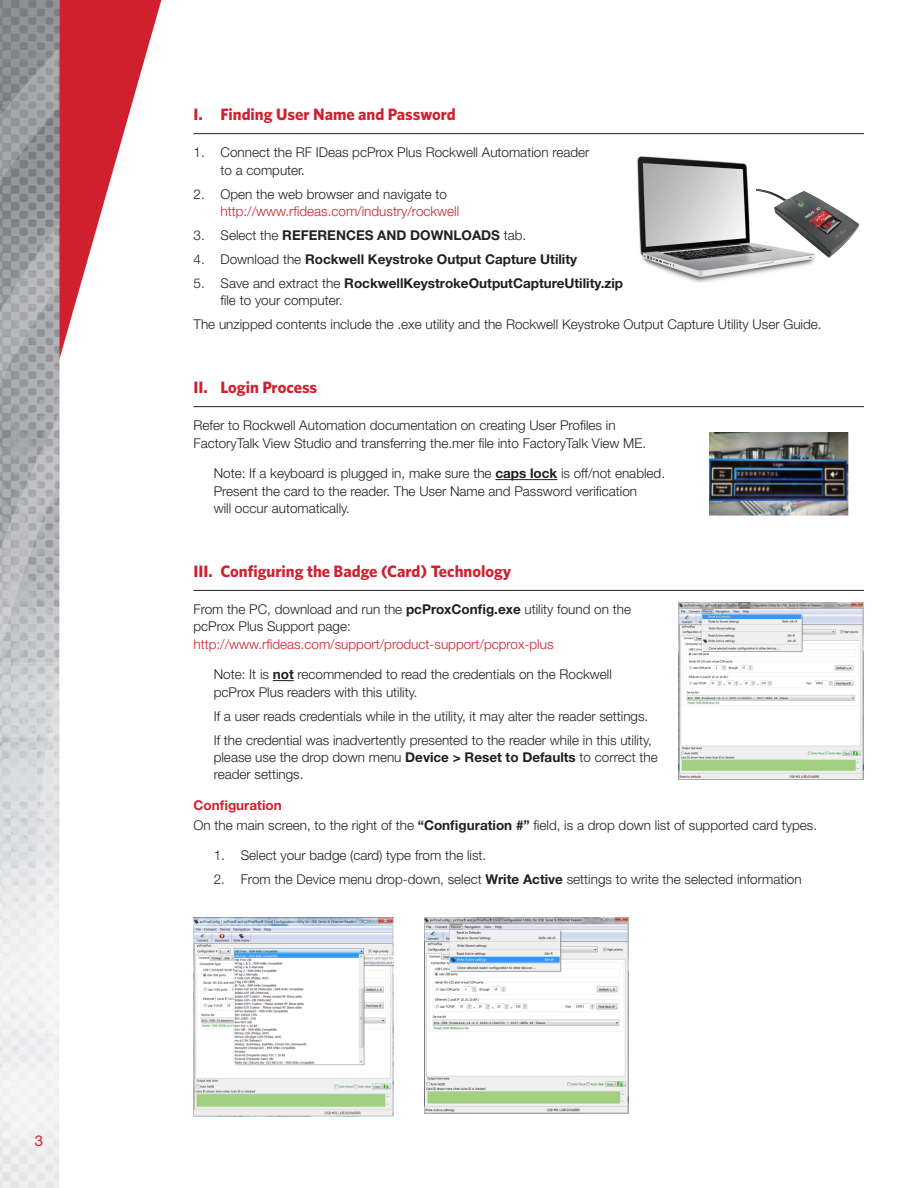
<style>
.page{position:relative;width:918px;height:1188px;background:#fff}
.page>*{position:absolute;margin:0;border:0;box-sizing:border-box;transform-origin:0 0}
.Body_-_subhead{font:700 16.5px "Whitney";color:#d0202e}
.t1{font:15px "Helvetica Neue LT Std";color:#d0202e}
.Body{font:300 13.5px/17.2px "Helvetica Neue LT Std";color:#231f20}
.t2{font:700 13.5px/17.2px "Helvetica Neue LT Std";color:#231f20}
.t3{font:300 13.5px/17.2px "Helvetica Neue LT Std";color:#d0202e}
.Body-2{font:700 13.5px "Helvetica Neue LT Std";color:#d0202e}
.s1{color:#231f20}
.s2{font-weight:300}
.s3{font-weight:700}
.s4{color:#d0202e}
</style>
<div class="page">
<svg style="left:60px;top:0;width:102px;height:357px;fill:#d0202e"></svg>
<img style="left:58px;top:0;width:2px;height:1188px">
<svg style="left:0;top:23px;width:58px;height:1165px"></svg>
<hr style="left:194px;top:133px;width:670px;height:1px;background:#231f20">
<hr style="left:194px;top:406px;width:670px;height:1px;background:#231f20">
<hr style="left:495px;top:479px;width:62px;height:1px;background:#231f20">
<hr style="left:194px;top:590px;width:670px;height:1px;background:#231f20">
<svg style="left:273px;top:680px;width:21px;height:1px"></svg>
<img style="left:637px;top:156px;width:154px;height:127px">
<img style="left:757px;top:181px;width:103px;height:87px">
<img style="left:679px;top:603px;width:184px;height:176px">
<img style="left:194px;top:917px;width:200px;height:199px">
<img style="left:424px;top:917px;width:205px;height:197px">
<img style="left:710px;top:432px;width:139px;height:84px">
<p class="t1" style="left:35px;top:1132px;width:10px">3</p>
<p class="Body_-_subhead" style="left:194px;top:104px;width:264px">I. Finding User Name and Password</p>
<p class="Body" style="left:220px;top:144px;width:370px;text-indent:-27px">1. Connect the RF IDeas pcProx Plus Rockwell Automation reader to a computer.</p>
<p class="t3" style="left:220px;top:185px;width:240px;text-indent:-27px"><span class="s1">2. Open the web browser and navigate to </span>http://www.rfideas.com/industry/rockwell</p>
<p class="t2" style="left:194px;top:226px;width:334px"><span class="s2">3. Select the</span> REFERENCES AND DOWNLOADS <span class="s2">tab.</span></p>
<p class="t2" style="left:194px;top:250px;width:385px"><span class="s2">4. Download the</span> Rockwell Keystroke Output Capture Utility</p>
<p class="t2" style="left:220px;top:274px;width:404px;text-indent:-27px"><span class="s2">5. Save and extract the</span> RockwellKeystrokeOutputCaptureUtility.zip <span class="s2">file to your computer.</span></p>
<p class="Body" style="left:194px;top:315px;width:630px">The unzipped contents include the .exe utility and the Rockwell Keystroke Output Capture Utility User Guide.</p>
<p class="Body_-_subhead" style="left:194px;top:377px;width:125px">II. Login Process</p>
<p class="Body" style="left:194px;top:417px;width:454px">Refer to Rockwell Automation documentation on creating User Profiles in<br>FactoryTalk View Studio and transferring the.mer file into FactoryTalk View ME.</p>
<p class="Body" style="left:214px;top:465px;width:453px">Note: If a keyboard is plugged in, make sure the <span class="s3">caps lock</span> is off/not enabled.<br>Present the card to the reader. The User Name and Password verification<br>will occur automatically.</p>
<p class="Body_-_subhead" style="left:194px;top:561px;width:319px">III. Configuring the Badge (Card) Technology</p>
<p class="Body" style="left:194px;top:600px;width:439px">From the PC, download and run the <span class="s3">pcProxConfig.exe</span> utility found on the pcProx Plus Support page: <span class="s4">http://www.rfideas.com/support/product-support/pcprox-plus</span></p>
<p class="Body" style="left:214px;top:666px;width:400px">Note: It is <span class="s3">not</span> recommended to read the credentials on the Rockwell pcProx Plus readers with this utility.</p>
<p class="Body" style="left:214px;top:707px;width:436px">If a user reads credentials while in the utility, it may alter the reader settings.</p>
<p class="Body" style="left:214px;top:731px;width:445px">If the credential was inadvertently presented to the reader while in this utility, please use the drop down menu <span class="s3">Device &gt; Reset to Defaults</span> to correct the reader settings.</p>
<p class="Body-2" style="left:194px;top:797px;width:90px">Configuration</p>
<p class="Body" style="left:194px;top:816px;width:625px">On the main screen, to the right of the <span class="s3">“Configuration #”</span> field, is a drop down list of supported card types.</p>
<p class="Body" style="left:214px;top:847px;width:274px">1. Select your badge (card) type from the list.</p>
<p class="Body" style="left:214px;top:871px;width:589px">2. From the Device menu drop-down, select <span class="s3">Write Active</span> settings to write the selected information</p>
</div>
